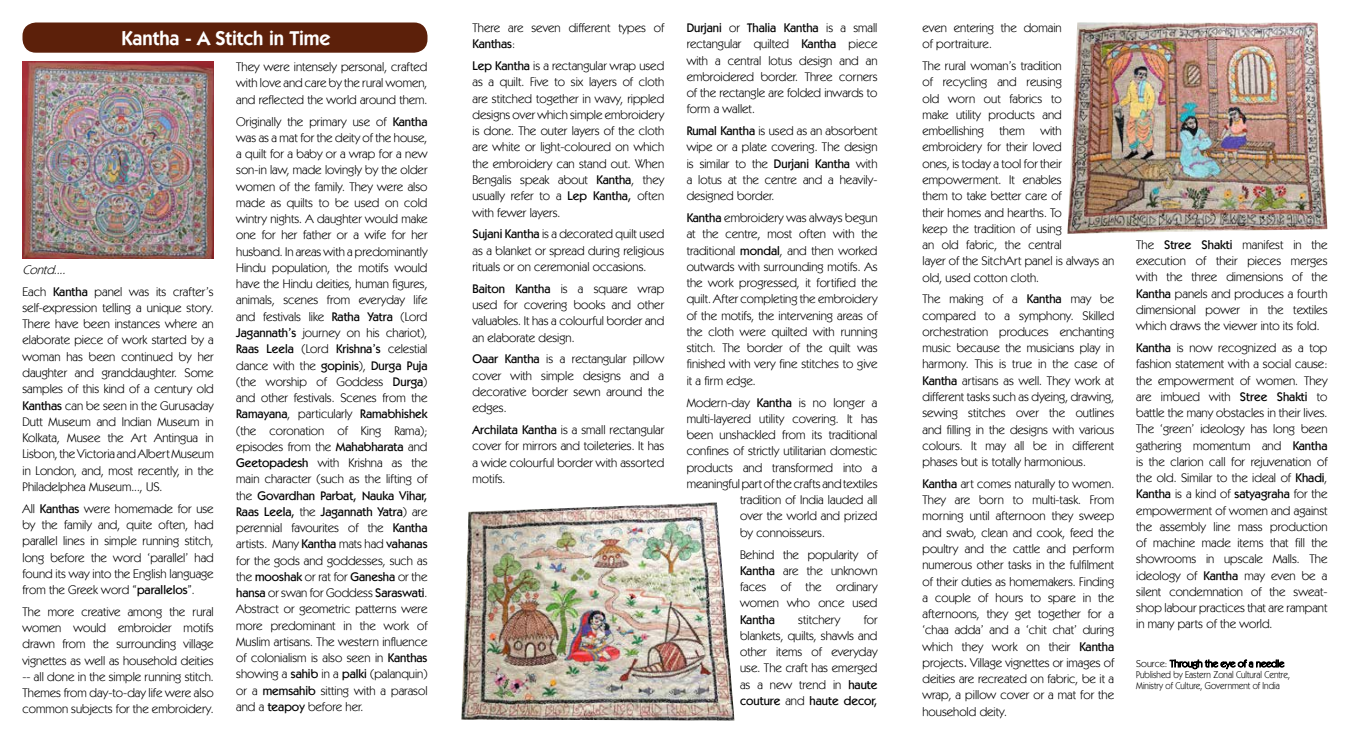
<style>
.page{position:relative;width:1350px;height:743px;background:#fff}
.page>*{position:absolute;margin:0;border:0;box-sizing:border-box;transform-origin:0 0}
.t1{font:600 20px "Kabel IT Cby BT";color:#fff}
.t2{font:12.5px/16.2px "Kabel IT Cby BT";color:#000;text-align:justify}
.t3{font:500 12.5px "Kabel IT Cby BT";color:#000}
.t4{font:10px/11px "Kabel IT Cby BT";color:#000}
.s1{font-weight:500}
.s2{font-style:italic}
</style>
<div class="page">
<div style="left:22px;top:22px;width:406px;height:31px;background:#5c200a;border-radius:14px"></div>
<svg style="left:1170px;top:659px;width:114px;height:10px"></svg>
<img style="left:1067px;top:22px;width:261px;height:212px">
<img style="left:22px;top:61px;width:192px;height:198px">
<img style="left:461px;top:502px;width:273px;height:218px">
<h1 class="t1" style="left:121px;top:26px;width:211px">Kantha - A Stitch in Time</h1>
<p class="t2" style="left:687px;top:19px;width:192px"><span class="s1">Durjani</span> or <span class="s1">Thalia Kantha</span> is a small rectangular quilted <span class="s1">Kantha</span> piece with a central lotus design and an embroidered border. Three corners of the rectangle are folded inwards to form a wallet.</p>
<p class="t2" style="left:687px;top:122px;width:192px"><span class="s1">Rumal Kantha</span> is used as an absorbent wipe or a plate covering. The design is similar to the <span class="s1">Durjani Kantha</span> with a lotus at the centre and a heavily&shy;designed border.</p>
<p class="t2" style="left:687px;top:209px;width:192px"><span class="s1">Kantha</span> embroidery was always begun at the centre, most often with the traditional <span class="s1">mondal</span>, and then worked outwards with surrounding motifs. As the work progressed, it fortified the quilt. After completing the embroidery of the motifs, the intervening areas of the cloth were quilted with running stitch. The border of the quilt was finished with very fine stitches to give it a firm edge.</p>
<p class="t2" style="left:687px;top:394px;width:192px">Modern-day <span class="s1">Kantha</span> is no longer a</p>
<p class="t2" style="left:687px;top:410px;width:192px">multi-layered utility covering. It has</p>
<p class="t2" style="left:687px;top:426px;width:192px">been unshackled from its traditional</p>
<p class="t2" style="left:687px;top:442px;width:192px">confines of strictly utilitarian domestic</p>
<p class="t2" style="left:687px;top:459px;width:192px">products and transformed into a</p>
<p class="t2" style="left:687px;top:475px;width:192px">meaningful part of the crafts and textiles</p>
<p class="t2" style="left:740px;top:491px;width:139px">tradition of India lauded all</p>
<p class="t2" style="left:740px;top:507px;width:139px">over the world and prized</p>
<p class="t2" style="left:740px;top:524px;width:86px">by connoisseurs.</p>
<p class="t2" style="left:740px;top:546px;width:139px">Behind the popularity of <span class="s1">Kantha</span> are the unknown faces of the ordinary women who once used</p>
<p class="t3" style="left:740px;top:611px;width:36px">Kantha</p>
<p class="t2" style="left:798px;top:611px;width:43px">stitchery</p>
<p class="t2" style="left:472px;top:19px;width:193px">There are seven different types of<br><span class="s1">Kanthas</span>:</p>
<p class="t2" style="left:472px;top:57px;width:193px"><span class="s1">Lep Kantha</span> is a rectangular wrap used as a quilt. Five to six layers of cloth are stitched together in wavy, rippled designs over which simple embroidery is done. The outer layers of the cloth are white or light-coloured on which the embroidery can stand out. When Bengalis speak about <span class="s1">Kantha</span>, they usually refer to a <span class="s1">Lep Kantha,</span> often with fewer layers.</p>
<p class="t2" style="left:472px;top:226px;width:193px"><span class="s1">Sujani Kantha</span> is a decorated quilt used as a blanket or spread during religious rituals or on ceremonial occasions.</p>
<p class="t2" style="left:472px;top:280px;width:193px"><span class="s1">Baiton Kantha</span> is a square wrap used for covering books and other valuables. It has a colourful border and an elaborate design.</p>
<p class="t2" style="left:472px;top:351px;width:193px"><span class="s1">Oaar Kantha</span> is a rectangular pillow cover with simple designs and a decorative border sewn around the edges.</p>
<p class="t2" style="left:472px;top:421px;width:193px"><span class="s1">Archilata Kantha</span> is a small rectangular cover for mirrors and toileteries. It has a wide colourful border with assorted motifs.</p>
<p class="t2" style="left:236px;top:58px;width:193px">They were intensely personal, crafted with love and care by the rural women, and reflected the world around them.</p>
<p class="t2" style="left:236px;top:113px;width:193px">Originally the primary use of <span class="s1">Kantha </span>was as a mat for the deity of the house, a quilt for a baby or a wrap for a new son-in law, made lovingly by the older women of the family. They were also made as quilts to be used on cold wintry nights. A daughter would make one for her father or a wife for her husband. In areas with a predominantly Hindu population, the motifs would have the Hindu deities, human figures, animals, scenes from everyday life and festivals like <span class="s1">Ratha Yatra</span> (Lord <span class="s1">Jagannath’s</span> journey on his chariot), <span class="s1">Raas Leela</span> (Lord <span class="s1">Krishna’s</span> celestial dance with the <span class="s1">gopinis</span>), <span class="s1">Durga Puja </span>(the worship of Goddess <span class="s1">Durga</span>) and other festivals. Scenes from the <span class="s1">Ramayana</span>, particularly <span class="s1">Ramabhishek </span>(the coronation of King Rama); episodes from the <span class="s1">Mahabharata</span> and <span class="s1">Geetopadesh</span> with Krishna as the main character (such as the lifting of the <span class="s1">Govardhan Parbat, Nauka Vihar, Raas Leela,</span> the <span class="s1">Jagannath Yatra</span>) are perennial favourites of the <span class="s1">Kantha </span>artists. Many <span class="s1">Kantha</span> mats had <span class="s1">vahanas </span>for the gods and goddesses, such as the <span class="s1">mooshak</span> or rat for <span class="s1">Ganesha</span> or the <span class="s1">hansa</span> or swan for Goddess <span class="s1">Saraswati</span>.<br>Abstract or geometric patterns were more predominant in the work of Muslim artisans. The western influence of colonialism is also seen in <span class="s1">Kanthas </span>showing a <span class="s1">sahib</span> in a <span class="s1">palki</span> (palanquin) or a <span class="s1">memsahib</span> sitting with a parasol and a <span class="s1">teapoy</span> before her.</p>
<p class="t2" style="left:22px;top:258px;width:193px;line-height:21.9px"><span class="s2">Contd....<br></span>Each <span class="s1">Kantha</span> panel was its crafter’s</p>
<p class="t2" style="left:22px;top:299px;width:193px">self-expression telling a unique story.<br>There have been instances where an elaborate piece of work started by a woman has been continued by her daughter and granddaughter. Some samples of this kind of a century old <span class="s1">Kanthas</span> can be seen in the Gurusaday Dutt Museum and Indian Museum in Kolkata, Musee the Art Antingua in Lisbon, the Victoria and Albert Museum in London, and, most recently, in the Philadelphea Museum..., US.</p>
<p class="t2" style="left:22px;top:500px;width:193px">All <span class="s1">Kanthas</span> were homemade for use by the family and, quite often, had parallel lines in simple running stitch, long before the word ‘parallel’ had found its way into the English language from the Greek word “<span class="s1">parallelos</span>”.</p>
<p class="t2" style="left:22px;top:603px;width:193px">The more creative among the rural women would embroider motifs drawn from the surrounding village vignettes as well as household deities -- all done in the simple running stitch.<br>Themes from day-to-day life were also common subjects for the embroidery.</p>
<p class="t2" style="left:740px;top:611px;width:139px;text-indent:124px">for blankets, quilts, shawls and other items of everyday use. The craft has emerged as a new trend in <span class="s1">haute couture</span> and <span class="s1">haute decor,</span></p>
<p class="t2" style="left:922px;top:19px;width:141px">even entering the domain of portraiture.</p>
<p class="t2" style="left:922px;top:57px;width:193px;text-align:left">The rural woman’s tradition<br>of recycling and reusing<br>old worn out fabrics to<br>make utility products and embellishing them with embroidery for their loved<br>ones, is today a tool for their empowerment. It enables<br>them to take better care of<br>their homes and hearths. To<br>keep the tradition of using<br>an old fabric, the central<br>layer of the SitchArt panel is always an old, used cotton cloth.</p>
<p class="t2" style="left:922px;top:291px;width:193px">The making of a <span class="s1">Kantha</span> may be compared to a symphony. Skilled orchestration produces enchanting music because the musicians play in harmony. This is true in the case of <span class="s1">Kantha</span> artisans as well. They work at different tasks such as dyeing, drawing, sewing stitches over the outlines and filling in the designs with various colours. It may all be in different phases but is totally harmonious.</p>
<p class="t2" style="left:922px;top:475px;width:193px"><span class="s1">Kantha</span> art comes naturally to women.<br>They are born to multi-task. From morning until afternoon they sweep and swab, clean and cook, feed the poultry and the cattle and perform numerous other tasks in the fulfilment of their duties as homemakers. Finding a couple of hours to spare in the afternoons, they get together for a ‘chaa adda’ and a ‘chit chat’ during which they work on their <span class="s1">Kantha </span>projects<span class="s1">.</span> Village vignettes or images of deities are recreated on fabric, be it a wrap, a pillow cover or a mat for the household deity.</p>
<p class="t2" style="left:1136px;top:236px;width:193px">The <span class="s1">Stree Shakti</span> manifest in the execution of their pieces merges with the three dimensions of the <span class="s1">Kantha</span> panels and produces a fourth dimensional power in the textiles which draws the viewer into its fold.</p>
<p class="t2" style="left:1136px;top:339px;width:193px"><span class="s1">Kantha</span> is now recognized as a top fashion statement with a social cause: the empowerment of women. They are imbued with <span class="s1">Stree Shakti</span> to battle the many obstacles in their lives.<br>The ‘green’ ideology has long been gathering momentum and <span class="s1">Kantha </span>is the clarion call for rejuvenation of the old. Similar to the ideal of <span class="s1">Khadi</span>, <span class="s1">Kantha</span> is a kind of <span class="s1">satyagraha</span> for the empowerment of women and against the assembly line mass production of machine made items that fill the showrooms in upscale Malls. The ideology of <span class="s1">Kantha</span> may even be a silent condemnation of the sweat&shy;shop labour practices that are rampant in many parts of the world.</p>
<p class="t4" style="left:1136px;top:657px;width:155px">Source: Through the eye of a needle<br>Published by Eastern Zonal Cultural Centre,<br>Ministry of Culture, Government of India</p>
</div>
